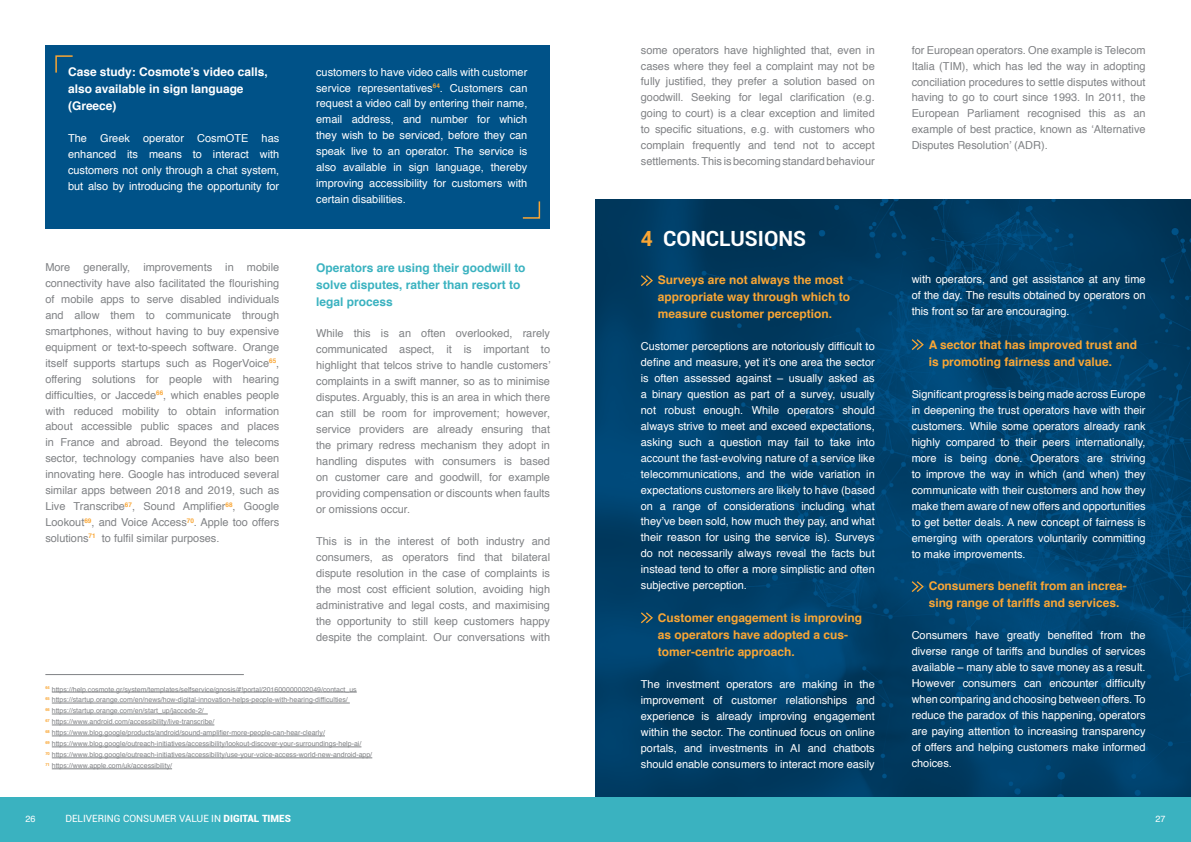
<style>
.page{position:relative;width:1191px;height:842px;background:#fff}
.page>*{position:absolute;margin:0;border:0;box-sizing:border-box;transform-origin:0 0}
.t1{font:700 20.9px "Roboto";color:#fff}
.t2{font:700 12px/16.9px "Helvetica";color:#faa634}
.t3{font:700 12px/16.9px "Helvetica";color:#3ab2c0}
.t4{font:700 12px/16.9px "Helvetica";color:#fff}
.t5{font:11px/16px "Helvetica";color:#fff;text-align:justify}
.t6{font:11px/16px "Helvetica";color:#808285;text-align:justify}
.t7{font:10px "Roboto";color:#fff}
.t8{font:9px "Helvetica";color:#fff}
.t9{font:7px/11px "Helvetica";color:#808285}
.s1{color:#faa634}
.s2{font-weight:900}
</style>
<div class="page">
<div style="left:0;top:797px;width:1191px;height:45px;background:#3ab2c0"></div>
<img style="left:595px;top:200px;width:596px;height:597px">
<svg style="left:641px;top:275px;width:12px;height:11px"></svg>
<div style="left:45px;top:45px;width:505px;height:184px;background:#005288"></div>
<svg style="left:522px;top:201px;width:19px;height:18px"></svg>
<svg style="left:55px;top:55px;width:18px;height:18px"></svg>
<hr style="left:45px;top:674px;width:199px;height:1px;background:#808285">
<hr style="left:52px;top:692px;width:305px;height:1px;background:#808285">
<hr style="left:52px;top:703px;width:298px;height:1px;background:#808285">
<hr style="left:52px;top:714px;width:156px;height:1px;background:#808285">
<hr style="left:52px;top:725px;width:162px;height:1px;background:#808285">
<hr style="left:52px;top:736px;width:273px;height:1px;background:#808285">
<hr style="left:52px;top:747px;width:309px;height:1px;background:#808285">
<hr style="left:52px;top:758px;width:320px;height:1px;background:#808285">
<hr style="left:52px;top:769px;width:120px;height:1px;background:#808285">
<svg style="left:641px;top:612px;width:12px;height:11px"></svg>
<svg style="left:911px;top:581px;width:12px;height:11px"></svg>
<svg style="left:911px;top:339px;width:12px;height:11px"></svg>
<p class="t4" style="left:68px;top:64px;width:201px">Case study: Cosmote’s video calls, also available in sign language (Greece)</p>
<p class="t5" style="left:68px;top:131px;width:213px">The Greek operator CosmOTE has enhanced its means to interact with customers not only through a chat system, but also by introducing the opportunity for</p>
<p class="t5" style="left:316px;top:64px;width:213px">customers to have video calls with customer service representatives<sup>64</sup>. Customers can request a video call by entering their name, email address, and number for which they wish to be serviced, before they can speak live to an operator. The service is also available in sign language, thereby improving accessibility for customers with certain disabilities.</p>
<p class="t6" style="left:45px;top:259px;width:235px">More generally, improvements in mobile connectivity have also facilitated the flourishing of mobile apps to serve disabled individuals and allow them to communicate through smartphones, without having to buy expensive equipment or text-to-speech software. Orange itself supports startups such as RogerVoice<sup>65</sup>, offering solutions for people with hearing difficulties, or Jaccede<sup>66</sup>, which enables people with reduced mobility to obtain information about accessible public spaces and places in France and abroad. Beyond the telecoms sector, technology companies have also been innovating here. Google has introduced several similar apps between 2018 and 2019, such as Live Transcribe<sup>67</sup>, Sound Amplifier<sup>68</sup>, Google Lookout<sup>69</sup>, and Voice Access<sup>70</sup>. Apple too offers solutions<sup>71</sup> to fulfil similar purposes.</p>
<p class="t3" style="left:316px;top:259px;width:211px">Operators are using their goodwill to solve disputes, rather than resort to legal process</p>
<p class="t6" style="left:316px;top:326px;width:236px">While this is an often overlooked, rarely communicated aspect, it is important to highlight that telcos strive to handle customers’ complaints in a swift manner, so as to minimise disputes. Arguably, this is an area in which there can still be room for improvement; however, service providers are already ensuring that the primary redress mechanism they adopt in handling disputes with consumers is based on customer care and goodwill, for example providing compensation or discounts when faults or omissions occur.</p>
<p class="t6" style="left:316px;top:533px;width:235px">This is in the interest of both industry and consumers, as operators find that bilateral dispute resolution in the case of complaints is the most cost efficient solution, avoiding high administrative and legal costs, and maximising the opportunity to still keep customers happy despite the complaint. Our conversations with</p>
<p class="t9" style="left:45px;top:684px;width:328px"><sup>64</sup> https://help.cosmote.gr/system/templates/selfservice/gnosis/#!portal/201600000002049/contact_us<br><sup>65</sup> https://startup.orange.com/en/news/how-digital-innovation-helps-people-with-hearing-difficulties/<br><sup>66</sup> https://startup.orange.com/en/start_up/jaccede-2/<br><sup>67</sup> https://www.android.com/accessibility/live-transcribe/<br><sup>68</sup> https://www.blog.google/products/android/sound-amplifier-more-people-can-hear-clearly/<br><sup>69</sup> https://www.blog.google/outreach-initiatives/accessibility/lookout-discover-your-surroundings-help-ai/<br><sup>70</sup> https://www.blog.google/outreach-initiatives/accessibility/use-your-voice-access-world-new-android-app/ <sup>71</sup> https://www.apple.com/uk/accessibility/</p>
<p class="t6" style="left:641px;top:42px;width:235px">some operators have highlighted that, even in cases where they feel a complaint may not be fully justified, they prefer a solution based on goodwill. Seeking for legal clarification (e.g. going to court) is a clear exception and limited to specific situations, e.g. with customers who complain frequently and tend not to accept settlements. This is becoming standard behaviour</p>
<p class="t6" style="left:911px;top:42px;width:235px">for European operators. One example is Telecom Italia (TIM), which has led the way in adopting conciliation procedures to settle disputes without having to go to court since 1993. In 2011, the European Parliament recognised this as an example of best practice, known as ‘Alternative Disputes Resolution’ (ADR).</p>
<h1 class="t1" style="left:641px;top:223px;width:167px"><span class="s1">4</span> CONCLUSIONS</h1>
<p class="t2" style="left:658px;top:272px;width:194px">Surveys are not always the most appropriate way through which to measure customer perception.</p>
<p class="t5" style="left:641px;top:338px;width:235px">Customer perceptions are notoriously difficult to define and measure, yet it’s one area the sector is often assessed against – usually asked as a binary question as part of a survey, usually not robust enough. While operators should always strive to meet and exceed expectations, asking such a question may fail to take into account the fast-evolving nature of a service like telecommunications, and the wide variation in expectations customers are likely to have (based on a range of considerations including what they’ve been sold, how much they pay, and what their reason for using the service is). Surveys do not necessarily always reveal the facts but instead tend to offer a more simplistic and often subjective perception.</p>
<p class="t2" style="left:658px;top:610px;width:206px">Customer engagement is improving as operators have adopted a cus&shy;tomer-centric approach.</p>
<p class="t5" style="left:641px;top:676px;width:235px">The investment operators are making in the improvement of customer relationships and experience is already improving engagement within the sector. The continued focus on online portals, and investments in AI and chatbots should enable consumers to interact more easily</p>
<p class="t5" style="left:911px;top:272px;width:235px">with operators, and get assistance at any time of the day. The results obtained by operators on this front so far are encouraging.</p>
<p class="t2" style="left:928px;top:337px;width:210px">A sector that has improved trust and is promoting fairness and value.</p>
<p class="t5" style="left:911px;top:386px;width:235px">Significant progress is being made across Europe in deepening the trust operators have with their customers. While some operators already rank highly compared to their peers internationally, more is being done. Operators are striving to improve the way in which (and when) they communicate with their customers and how they make them aware of new offers and opportunities to get better deals. A new concept of fairness is emerging with operators voluntarily committing to make improvements.</p>
<p class="t2" style="left:928px;top:578px;width:200px">Consumers benefit from an increa&shy;sing range of tariffs and services.</p>
<p class="t5" style="left:911px;top:628px;width:235px">Consumers have greatly benefited from the diverse range of tariffs and bundles of services available – many able to save money as a result.<br>However consumers can encounter difficulty when comparing and choosing between offers. To reduce the paradox of this happening, operators are paying attention to increasing transparency of offers and helping customers make informed choices.</p>
<p class="t8" style="left:25px;top:812px;width:11px">26</p>
<p class="t7" style="left:65px;top:812px;width:227px">DELIVERING CONSUMER VALUE IN <span class="s2">DIGITAL TIMES</span></p>
<p class="t8" style="left:1155px;top:812px;width:11px">27</p>
</div>
